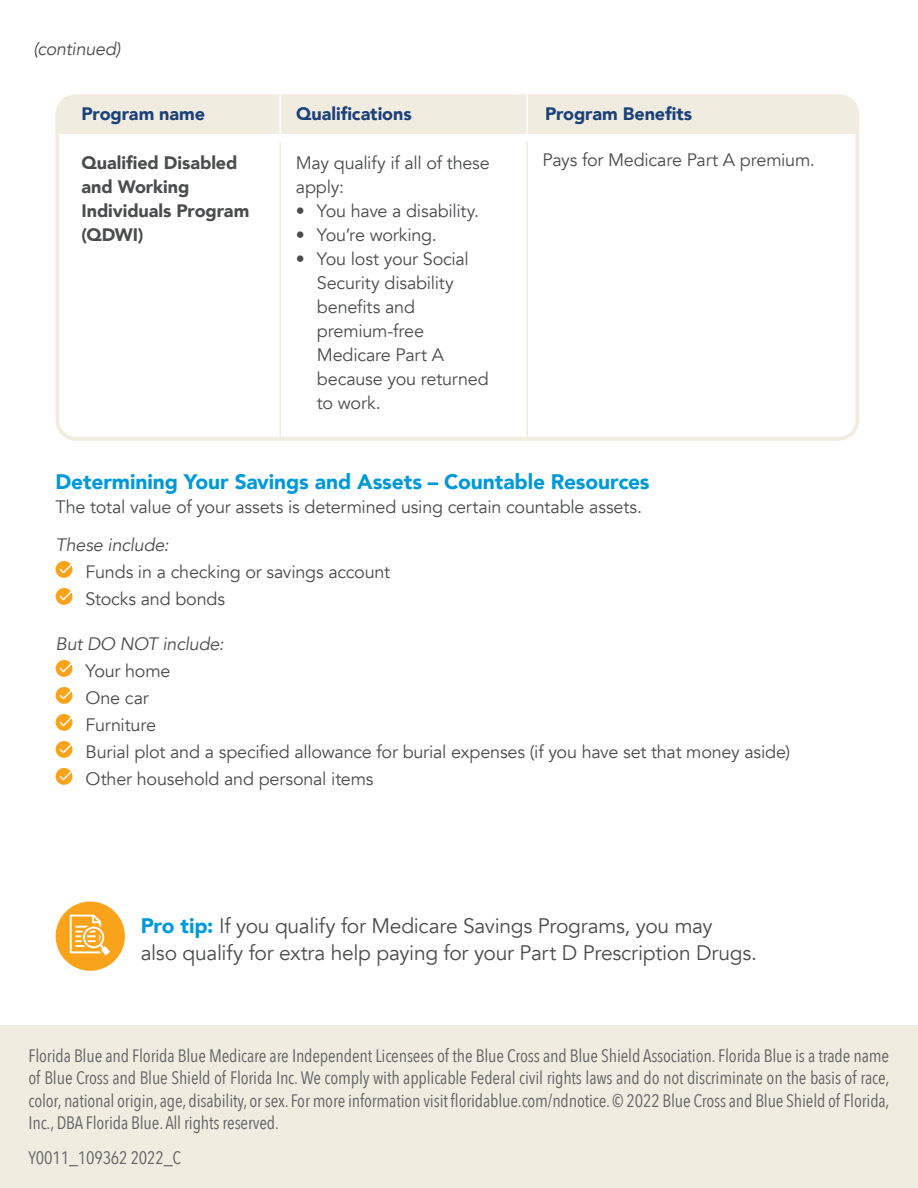
<style>
.page{position:relative;width:918px;height:1188px;background:#fff}
.page>*{position:absolute;margin:0;border:0;box-sizing:border-box;transform-origin:0 0}
.t1{font:21px/27px "Avenir";letter-spacing:-.015em;color:#4b4c4d}
.t2{font:900 21px "Avenir";letter-spacing:-.005em;color:#0099d8}
.t3{font:18px/24px "Avenir";letter-spacing:-.015em;color:#4b4c4d}
.t4{font:18px/22.5px "Avenir Next Condensed";letter-spacing:-.01em;color:#636366;text-align:justify}
.t5{font:900 18px/24px "Avenir";letter-spacing:-.005em;color:#4b4c4d}
.t6{font:italic 18px "Avenir";letter-spacing:-.015em;color:#4b4c4d}
.t7{font:900 18px "Avenir";letter-spacing:-.005em;color:#1b407a}
.s1{font-weight:900;color:#0099d8}
</style>
<div class="page">
<div style="left:0;top:1026px;width:918px;height:162px;background:#f1ece0"></div>
<svg style="left:56px;top:561px;width:17px;height:17px"></svg>
<svg style="left:56px;top:588px;width:17px;height:17px"></svg>
<svg style="left:56px;top:660px;width:17px;height:17px"></svg>
<svg style="left:56px;top:687px;width:17px;height:17px"></svg>
<svg style="left:56px;top:714px;width:17px;height:17px"></svg>
<svg style="left:56px;top:741px;width:17px;height:17px"></svg>
<svg style="left:56px;top:768px;width:17px;height:17px"></svg>
<div style="left:56px;top:94px;width:803px;height:347px;border:4px solid #f1ece0;border-radius:18px"></div>
<div style="left:56px;top:94px;width:803px;height:40px;background:#f1ece0"></div>
<hr style="left:280px;top:94px;width:1px;height:40px;background:#fff">
<hr style="left:280px;top:142px;width:1px;height:299px;background:#f1ece0">
<hr style="left:526px;top:94px;width:2px;height:40px;background:#fff">
<hr style="left:526px;top:142px;width:2px;height:299px;background:#f1ece0">
<div style="left:56px;top:902px;width:69px;height:69px;background:#f9a31b;border-radius:50%"></div>
<svg style="left:70px;top:915px;width:40px;height:41px"></svg>
<p class="t6" style="left:33px;top:38px;width:89px">(continued)</p>
<p class="t7" style="left:82px;top:99px;width:125px">Program name</p>
<p class="t7" style="left:296px;top:99px;width:117px">Qualifications</p>
<p class="t7" style="left:545px;top:99px;width:149px">Program Benefits</p>
<p class="t5" style="left:82px;top:151px;width:169px">Qualified Disabled and Working<br>Individuals Program (QDWI)</p>
<p class="t3" style="left:296px;top:151px;width:195px">May qualify if all of these apply:</p>
<p class="t3" style="left:542px;top:148px;width:274px">Pays for Medicare Part A premium.</p>
<p class="t3" style="left:296px;top:199px;width:185px">• You have a disability.</p>
<p class="t3" style="left:296px;top:223px;width:142px">• You’re working.</p>
<p class="t3" style="left:317px;top:247px;width:173px;text-indent:-21px">• You lost your Social<br>Security disability benefits and premium-free<br>Medicare Part A because you returned to work.</p>
<p class="t2" style="left:56px;top:464px;width:596px">Determining Your Savings and Assets – Countable Resources</p>
<p class="t3" style="left:56px;top:495px;width:588px">The total value of your assets is determined using certain countable assets.</p>
<p class="t6" style="left:56px;top:534px;width:115px">These include:</p>
<p class="t3" style="left:86px;top:558px;width:306px;line-height:27px">Funds in a checking or savings account<br>Stocks and bonds</p>
<p class="t6" style="left:56px;top:633px;width:170px">But DO NOT include:</p>
<p class="t3" style="left:86px;top:657px;width:706px;line-height:27px">Your home<br>One car<br>Furniture<br>Burial plot and a specified allowance for burial expenses (if you have set that money aside)<br>Other household and personal items</p>
<p class="t1" style="left:141px;top:912px;width:618px"><span class="s1">Pro tip:</span> If you qualify for Medicare Savings Programs, you may<br>also qualify for extra help paying for your Part D Prescription Drugs.</p>
<p class="t4" style="left:28px;top:1043px;width:863px">Florida Blue and Florida Blue Medicare are Independent Licensees of the Blue Cross and Blue Shield Association. Florida Blue is a trade name of Blue Cross and Blue Shield of Florida Inc. We comply with applicable Federal civil rights laws and do not discriminate on the basis of race, color, national origin, age, disability, or sex. For more information visit floridablue.com/ndnotice. © 2022 Blue Cross and Blue Shield of Florida, Inc., DBA Florida Blue. All rights reserved.</p>
<p class="t4" style="left:28px;top:1145px;width:154px">Y0011_109362 2022_C</p>
</div>
